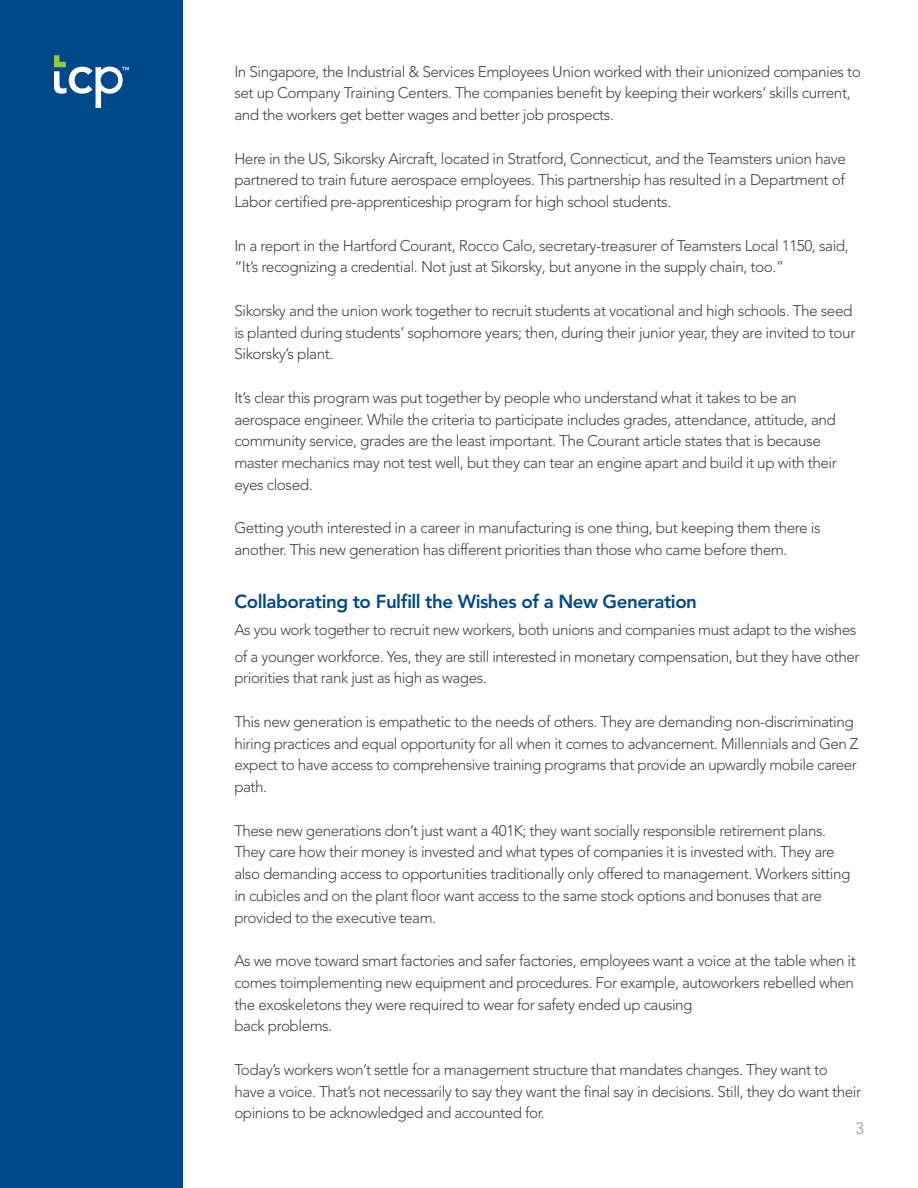
<style>
.page{position:relative;width:918px;height:1188px;background:#fff}
.page>*{position:absolute;margin:0;border:0;box-sizing:border-box;transform-origin:0 0}
.t1{font:800 18.75px "Avenir LT Pro";letter-spacing:-.025em;color:#004989}
.t2{font:300 16.5px "Avenir LT Pro";color:#989899}
.t3{font:300 15.3px/21.8px "Avenir LT Pro";letter-spacing:-.03em;color:#444}
</style>
<div class="page">
<div style="left:0;top:0;width:183px;height:1188px;background:#004989"></div>
<svg style="left:54px;top:55px;width:75px;height:53px"></svg>
<p class="t3" style="left:234px;top:60px;width:628px">In Singapore, the Industrial &amp; Services Employees Union worked with their unionized companies to set up Company Training Centers. The companies benefit by keeping their workers’ skills current, and the workers get better wages and better job prospects.</p>
<p class="t3" style="left:234px;top:147px;width:613px;text-align:justify">Here in the US, Sikorsky Aircraft, located in Stratford, Connecticut, and the Teamsters union have partnered to train future aerospace employees. This partnership has resulted in a Department of Labor certified pre-apprenticeship program for high school students.</p>
<p class="t3" style="left:234px;top:234px;width:616px">In a report in the Hartford Courant, Rocco Calo, secretary-treasurer of Teamsters Local 1150, said, “It’s recognizing a credential. Not just at Sikorsky, but anyone in the supply chain, too.”</p>
<p class="t3" style="left:234px;top:300px;width:623px">Sikorsky and the union work together to recruit students at vocational and high schools. The seed is planted during students’ sophomore years; then, during their junior year, they are invited to tour<br>Sikorsky’s plant.</p>
<p class="t3" style="left:234px;top:387px;width:604px">It’s clear this program was put together by people who understand what it takes to be an aerospace engineer. While the criteria to participate includes grades, attendance, attitude, and community service, grades are the least important. The Courant article states that is because master mechanics may not test well, but they can tear an engine apart and build it up with their eyes closed.</p>
<p class="t3" style="left:234px;top:517px;width:588px">Getting youth interested in a career in manufacturing is one thing, but keeping them there is another. This new generation has different priorities than those who came before them.</p>
<p class="t1" style="left:234px;top:590px;width:464px">Collaborating to Fulfill the Wishes of a New Generation</p>
<p class="t3" style="left:234px;top:616px;width:627px;line-height:27px">As you work together to recruit new workers, both unions and companies must adapt to the wishes of a younger workforce. Yes, they are still interested in monetary compensation, but they have other</p>
<p class="t3" style="left:234px;top:667px;width:254px">priorities that rank just as high as wages.</p>
<p class="t3" style="left:234px;top:711px;width:626px">This new generation is empathetic to the needs of others. They are demanding non-discriminating hiring practices and equal opportunity for all when it comes to advancement. Millennials and Gen Z expect to have access to comprehensive training programs that provide an upwardly mobile career path.</p>
<p class="t3" style="left:234px;top:819px;width:618px">These new generations don’t just want a 401K; they want socially responsible retirement plans.<br>They care how their money is invested and what types of companies it is invested with. They are also demanding access to opportunities traditionally only offered to management. Workers sitting in cubicles and on the plant floor want access to the same stock options and bonuses that are provided to the executive team.</p>
<p class="t3" style="left:234px;top:950px;width:623px">As we move toward smart factories and safer factories, employees want a voice at the table when it comes toimplementing new equipment and procedures. For example, autoworkers rebelled when the exoskeletons they were required to wear for safety ended up causing<br>back problems.</p>
<p class="t3" style="left:234px;top:1059px;width:628px">Today’s workers won’t settle for a management structure that mandates changes. They want to have a voice. That’s not necessarily to say they want the final say in decisions. Still, they do want their opinions to be acknowledged and accounted for.</p>
<p class="t2" style="left:855px;top:1118px;width:10px">3</p>
</div>
